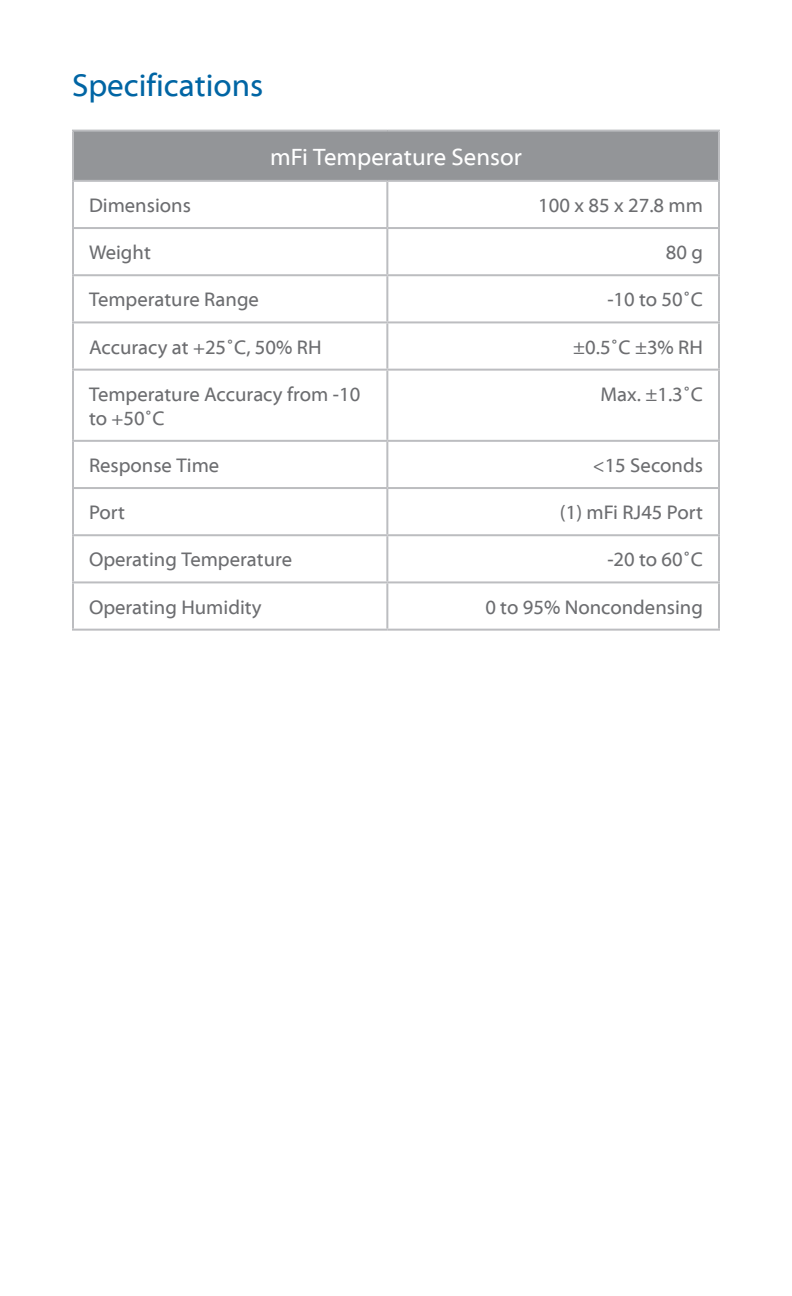
<style>
.page{position:relative;width:792px;height:1296px;background:#fff}
.page>*{position:absolute;margin:0;border:0;box-sizing:border-box;transform-origin:0 0}
.t1{font:32px "Myriad Web Pro";color:#0065a4}
.t2{font:24px "Myriad Web Pro";color:#fff}
.t3{font:20px/24px "Myriad Web Pro";color:#6c6d70}
</style>
<div class="page">
<div style="left:73px;top:131px;width:646px;height:50px;background:#939598"></div>
<hr style="left:72px;top:130px;width:315px;height:2px;background:#bcbdc0">
<hr style="left:72px;top:132px;width:2px;height:48px;background:#bcbdc0">
<hr style="left:387px;top:130px;width:333px;height:2px;background:#bcbdc0">
<hr style="left:718px;top:132px;width:2px;height:48px;background:#bcbdc0">
<hr style="left:72px;top:180px;width:315px;height:2px;background:#bcbdc0">
<hr style="left:72px;top:182px;width:2px;height:45px;background:#bcbdc0">
<hr style="left:387px;top:180px;width:333px;height:2px;background:#bcbdc0">
<hr style="left:386px;top:182px;width:2px;height:45px;background:#bcbdc0">
<hr style="left:718px;top:182px;width:2px;height:45px;background:#bcbdc0">
<hr style="left:72px;top:227px;width:315px;height:2px;background:#bcbdc0">
<hr style="left:72px;top:229px;width:2px;height:45px;background:#bcbdc0">
<hr style="left:387px;top:227px;width:333px;height:2px;background:#bcbdc0">
<hr style="left:386px;top:229px;width:2px;height:45px;background:#bcbdc0">
<hr style="left:718px;top:229px;width:2px;height:45px;background:#bcbdc0">
<hr style="left:72px;top:274px;width:315px;height:2px;background:#bcbdc0">
<hr style="left:72px;top:276px;width:2px;height:45px;background:#bcbdc0">
<hr style="left:387px;top:274px;width:333px;height:2px;background:#bcbdc0">
<hr style="left:386px;top:276px;width:2px;height:45px;background:#bcbdc0">
<hr style="left:718px;top:276px;width:2px;height:45px;background:#bcbdc0">
<hr style="left:72px;top:321px;width:315px;height:2px;background:#bcbdc0">
<hr style="left:72px;top:323px;width:2px;height:46px;background:#bcbdc0">
<hr style="left:387px;top:321px;width:333px;height:2px;background:#bcbdc0">
<hr style="left:386px;top:323px;width:2px;height:46px;background:#bcbdc0">
<hr style="left:718px;top:323px;width:2px;height:46px;background:#bcbdc0">
<hr style="left:72px;top:369px;width:315px;height:2px;background:#bcbdc0">
<hr style="left:72px;top:371px;width:2px;height:69px;background:#bcbdc0">
<hr style="left:387px;top:369px;width:333px;height:2px;background:#bcbdc0">
<hr style="left:386px;top:371px;width:2px;height:69px;background:#bcbdc0">
<hr style="left:718px;top:371px;width:2px;height:69px;background:#bcbdc0">
<hr style="left:72px;top:440px;width:315px;height:2px;background:#bcbdc0">
<hr style="left:72px;top:442px;width:2px;height:45px;background:#bcbdc0">
<hr style="left:387px;top:440px;width:333px;height:2px;background:#bcbdc0">
<hr style="left:386px;top:442px;width:2px;height:45px;background:#bcbdc0">
<hr style="left:718px;top:442px;width:2px;height:45px;background:#bcbdc0">
<hr style="left:72px;top:487px;width:315px;height:2px;background:#bcbdc0">
<hr style="left:72px;top:489px;width:2px;height:45px;background:#bcbdc0">
<hr style="left:387px;top:487px;width:333px;height:2px;background:#bcbdc0">
<hr style="left:386px;top:489px;width:2px;height:45px;background:#bcbdc0">
<hr style="left:718px;top:489px;width:2px;height:45px;background:#bcbdc0">
<hr style="left:72px;top:534px;width:315px;height:2px;background:#bcbdc0">
<hr style="left:72px;top:536px;width:2px;height:45px;background:#bcbdc0">
<hr style="left:387px;top:534px;width:333px;height:2px;background:#bcbdc0">
<hr style="left:386px;top:536px;width:2px;height:45px;background:#bcbdc0">
<hr style="left:718px;top:536px;width:2px;height:45px;background:#bcbdc0">
<hr style="left:72px;top:581px;width:315px;height:2px;background:#bcbdc0">
<hr style="left:72px;top:583px;width:2px;height:46px;background:#bcbdc0">
<hr style="left:387px;top:581px;width:333px;height:2px;background:#bcbdc0">
<hr style="left:386px;top:583px;width:2px;height:46px;background:#bcbdc0">
<hr style="left:718px;top:583px;width:2px;height:46px;background:#bcbdc0">
<hr style="left:72px;top:629px;width:315px;height:2px;background:#bcbdc0">
<hr style="left:387px;top:629px;width:333px;height:2px;background:#bcbdc0">
<h1 class="t1" style="left:72px;top:68px;width:193px">Specifications</h1>
<p class="t2" style="left:270px;top:144px;width:253px">mFi Temperature Sensor</p>
<p class="t3" style="left:89px;top:194px;width:103px">Dimensions</p>
<p class="t3" style="left:538px;top:194px;width:166px">100 x 85 x 27.8 mm</p>
<p class="t3" style="left:89px;top:241px;width:63px">Weight</p>
<p class="t3" style="left:666px;top:241px;width:39px">80 g</p>
<p class="t3" style="left:89px;top:288px;width:171px">Temperature Range</p>
<p class="t3" style="left:607px;top:288px;width:97px">-10 to 50˚C</p>
<p class="t3" style="left:89px;top:335px;width:234px">Accuracy at +25˚C, 50% RH</p>
<p class="t3" style="left:573px;top:335px;width:131px">±0.5˚C ±3% RH</p>
<p class="t3" style="left:89px;top:383px;width:273px">Temperature Accuracy from -10 to +50˚C</p>
<p class="t3" style="left:601px;top:383px;width:104px">Max. ±1.3˚C</p>
<p class="t3" style="left:89px;top:454px;width:132px">Response Time</p>
<p class="t3" style="left:593px;top:454px;width:112px">&lt;15 Seconds</p>
<p class="t3" style="left:89px;top:501px;width:38px">Port</p>
<p class="t3" style="left:560px;top:501px;width:145px">(1) mFi RJ45 Port</p>
<p class="t3" style="left:89px;top:548px;width:205px">Operating Temperature</p>
<p class="t3" style="left:607px;top:548px;width:97px">-20 to 60˚C</p>
<p class="t3" style="left:89px;top:595px;width:174px">Operating Humidity</p>
<p class="t3" style="left:485px;top:595px;width:219px">0 to 95% Noncondensing</p>
</div>
